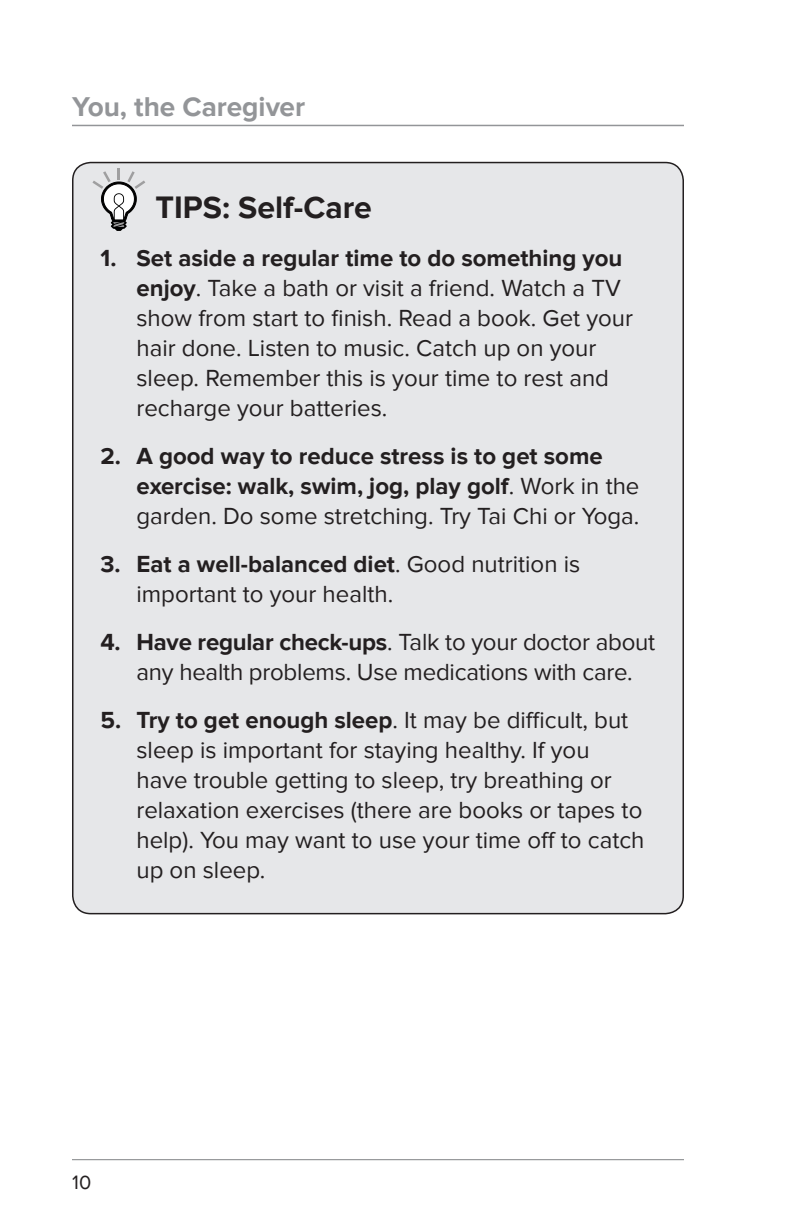
<style>
.page{position:relative;width:792px;height:1224px;background:#fff}
.page>*{position:absolute;margin:0;border:0;box-sizing:border-box;transform-origin:0 0}
.Subhead_1{font:700 32px "Proxima Nova";color:#231f20}
.t1{font:700 28px "Proxima Nova";letter-spacing:-.005em;color:#939598}
.t2{font:24px/30px "Proxima Nova";color:#231f20}
.t3{font:700 24px/30px "Proxima Nova";color:#231f20}
.t4{font:20px "Proxima Nova";color:#231f20}
.s1{font-weight:700}
.s2{font-weight:400}
</style>
<div class="page">
<hr style="left:72px;top:1159px;width:612px;height:1px;background:#808285">
<hr style="left:72px;top:125px;width:612px;height:1px;background:#939598">
<div style="left:73px;top:163px;width:610px;height:751px;background:#e6e7e9;border-radius:18px"></div>
<svg style="left:92px;top:168px;width:53px;height:63px"></svg>
<p class="t1" style="left:72px;top:90px;width:235px">You, the Caregiver</p>
<p class="Subhead_1" style="left:156px;top:188px;width:218px">TIPS: Self-Care</p>
<p class="t2" style="left:136px;top:243px;width:498px;text-indent:-36px"><span class="s1">1. Set aside a regular time to do something you enjoy</span>. Take a bath or visit a friend. Watch a TV show from start to finish. Read a book. Get your hair done. Listen to music. Catch up on your sleep. Remember this is your time to rest and recharge your batteries.</p>
<p class="t3" style="left:136px;top:441px;width:505px;text-indent:-36px">2. A good way to reduce stress is to get some exercise: walk, swim, jog, play golf<span class="s2">. Work in the garden. Do some stretching. Try Tai Chi or Yoga.</span></p>
<p class="t2" style="left:136px;top:549px;width:445px;text-indent:-36px"><span class="s1">3. Eat a well-balanced diet</span>. Good nutrition is important to your health.</p>
<p class="t2" style="left:100px;top:627px;width:556px;text-align:center"><span class="s1">4. Have regular check-ups</span>. Talk to your doctor about any health problems. Use medications with care.</p>
<p class="t2" style="left:136px;top:705px;width:510px;text-indent:-36px"><span class="s1">5. Try to get enough sleep</span>. It may be difficult, but sleep is important for staying healthy. If you have trouble getting to sleep, try breathing or relaxation exercises (there are books or tapes to help). You may want to use your time off to catch up on sleep.</p>
<p class="t4" style="left:72px;top:1170px;width:21px">10</p>
</div>
